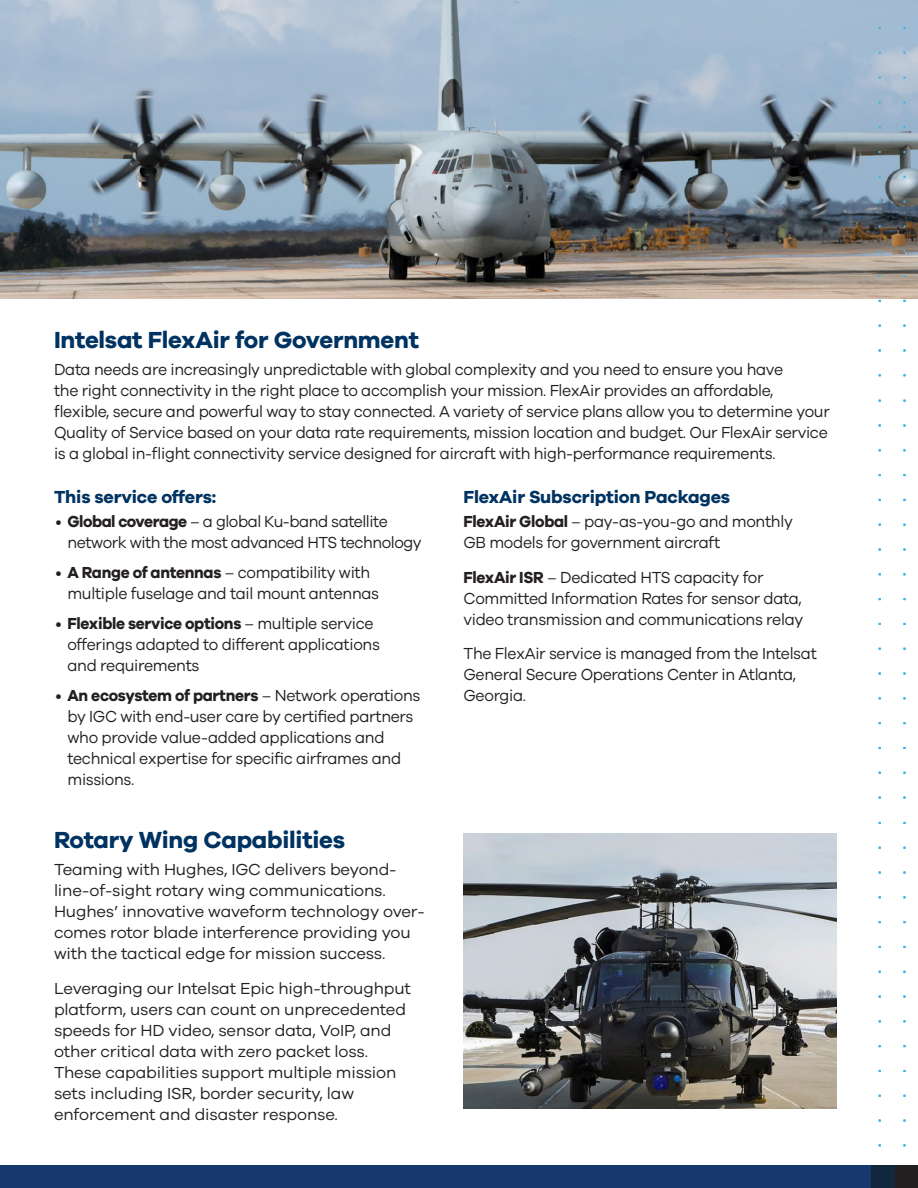
<style>
.page{position:relative;width:918px;height:1188px;background:#fff}
.page>*{position:absolute;margin:0;border:0;box-sizing:border-box;transform-origin:0 0}
.Sub_heads{font:700 24px "Galano Grotesque";letter-spacing:-.01em;color:#003361}
.SUB_SUBheading{font:700 18px "Galano Grotesque";letter-spacing:-.01em;color:#003361}
.Body_text{font:16.5px/21px "Galano Grotesque";letter-spacing:-.02em;color:#231f20;scale:.95 1}
.Body_text-2{font:16.5px/21px "Galano Grotesque";letter-spacing:-.02em;color:#231f20}
.bullet_list{font:16.5px/21px "Galano Grotesque";letter-spacing:-.02em;color:#231f20;scale:.95 1}
.s1{font-weight:700}
</style>
<div class="page">
<img style="left:1px;top:0;width:917px;height:299px">
<img style="left:0;top:0;width:1px;height:1188px">
<img style="left:464px;top:833px;width:373px;height:275px">
<div style="left:0;top:1165px;width:873px;height:23px;background:#17386e"></div>
<div style="left:895px;top:1165px;width:23px;height:23px;background:#231f20"></div>
<div style="left:872px;top:1165px;width:23px;height:23px;background:#11273e"></div>
<p class="Sub_heads" style="left:54px;top:325px;width:367px">Intelsat FlexAir for Government</p>
<p class="Body_text" style="left:54px;top:358px;width:818px">Data needs are increasingly unpredictable with global complexity and you need to ensure you have<br>the right connectivity in the right place to accomplish your mission. FlexAir provides an affordable, flexible, secure and powerful way to stay connected. A variety of service plans allow you to determine your Quality of Service based on your data rate requirements, mission location and budget. Our FlexAir service is a global in-flight connectivity service designed for aircraft with high-performance requirements.</p>
<p class="SUB_SUBheading" style="left:54px;top:486px;width:164px">This service offers:</p>
<p class="bullet_list" style="left:68px;top:511px;width:374px;text-indent:-12px">• <span class="s1">Global coverage</span> – a global Ku-band satellite network with the most advanced HTS technology</p>
<p class="bullet_list" style="left:68px;top:562px;width:330px;text-indent:-12px">• <span class="s1">A Range of antennas</span> – compatibility with multiple fuselage and tail mount antennas</p>
<p class="bullet_list" style="left:68px;top:613px;width:330px;text-indent:-12px">• <span class="s1">Flexible service options</span> – multiple service offerings adapted to different applications and requirements</p>
<p class="bullet_list" style="left:68px;top:685px;width:373px;text-indent:-12px">• <span class="s1">An ecosystem of partners</span> – Network operations by IGC with end-user care by certified partners who provide value-added applications and technical expertise for specific airframes and missions.</p>
<p class="Sub_heads" style="left:54px;top:825px;width:293px">Rotary Wing Capabilities</p>
<p class="Body_text-2" style="left:54px;top:859px;width:372px">Teaming with Hughes, IGC delivers beyond&shy;line-of-sight rotary wing communications.<br>Hughes’ innovative waveform technology over&shy;comes rotor blade interference providing you with the tactical edge for mission success.</p>
<p class="Body_text-2" style="left:54px;top:977px;width:358px">Leveraging our Intelsat Epic high-throughput platform, users can count on unprecedented speeds for HD video, sensor data, VoIP, and other critical data with zero packet loss.<br>These capabilities support multiple mission sets including ISR, border security, law enforcement and disaster response.</p>
<p class="SUB_SUBheading" style="left:464px;top:486px;width:268px">FlexAir Subscription Packages</p>
<p class="Body_text" style="left:464px;top:511px;width:348px"><span class="s1">FlexAir Global</span> – pay-as-you-go and monthly<br>GB models for government aircraft</p>
<p class="Body_text" style="left:464px;top:566px;width:359px"><span class="s1">FlexAir ISR</span> – Dedicated HTS capacity for<br>Committed Information Rates for sensor data, video transmission and communications relay</p>
<p class="Body_text" style="left:464px;top:643px;width:373px">The FlexAir service is managed from the Intelsat<br>General Secure Operations Center in Atlanta,<br>Georgia.</p>
</div>
